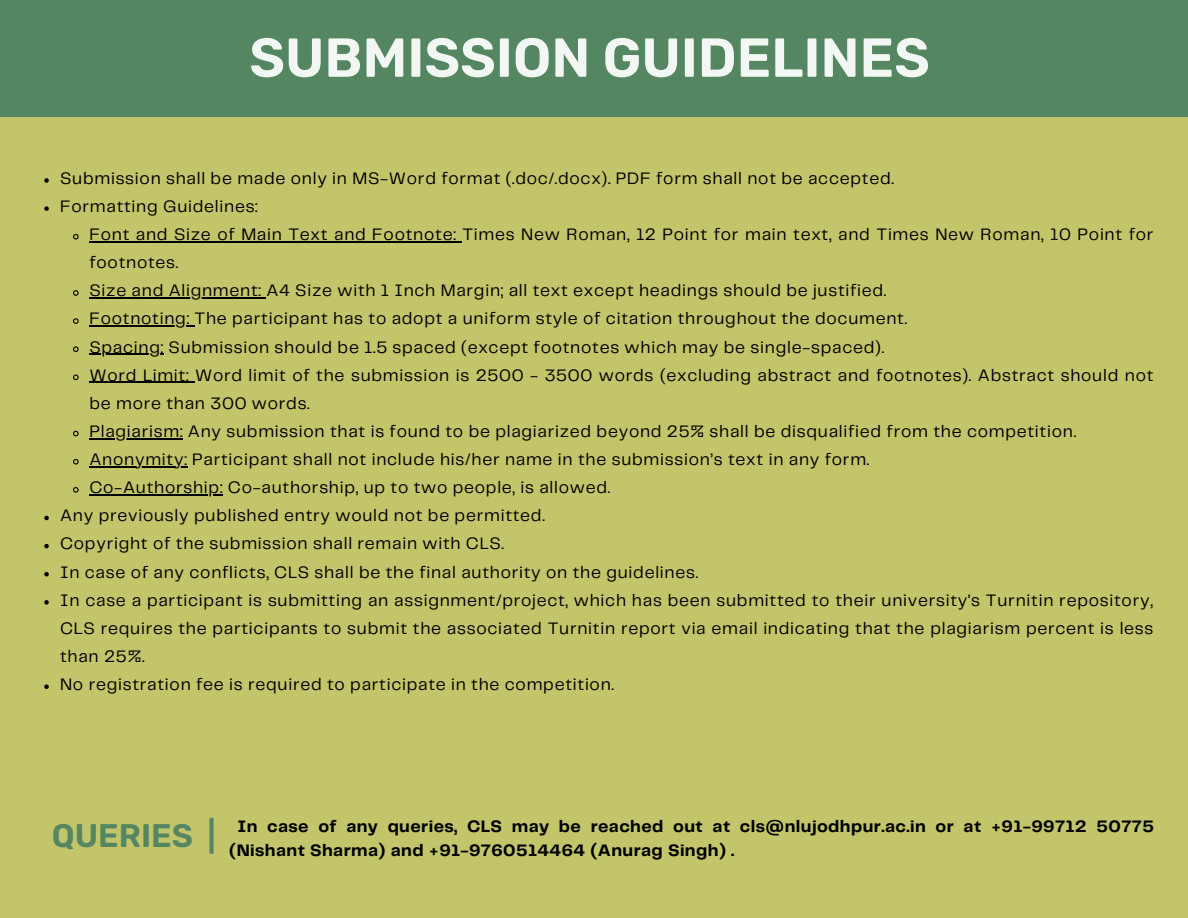
<style>
.page{position:relative;width:1188px;height:918px;background:#c3c56a}
.page>*{position:absolute;margin:0;border:0;box-sizing:border-box;transform-origin:0 0}
.t1{font:600 54.75px "Rubik";color:#f3f7f4}
.t2{font:600 32.7px "Rubik";color:#548761}
.t3{font:17.25px/28.2px "Telegraf";letter-spacing:.045em;color:#000}
.t4{font:700 17.25px/24.8px "Telegraf";letter-spacing:.025em;color:#000}
</style>
<div class="page">
<div style="left:0;top:0;width:1188px;height:117px;background:#548761"></div>
<svg style="left:44px;top:178px;width:5px;height:5px"></svg>
<svg style="left:44px;top:206px;width:5px;height:5px"></svg>
<svg style="left:73px;top:233px;width:6px;height:7px"></svg>
<hr style="left:89px;top:241px;width:373px;height:1px;background:#000">
<svg style="left:73px;top:290px;width:6px;height:6px"></svg>
<hr style="left:89px;top:297px;width:177px;height:2px;background:#000">
<svg style="left:73px;top:318px;width:6px;height:6px"></svg>
<hr style="left:89px;top:326px;width:106px;height:1px;background:#000">
<svg style="left:73px;top:346px;width:6px;height:6px"></svg>
<hr style="left:89px;top:354px;width:75px;height:1px;background:#000">
<svg style="left:73px;top:374px;width:6px;height:7px"></svg>
<hr style="left:89px;top:382px;width:106px;height:1px;background:#000">
<svg style="left:73px;top:430px;width:6px;height:7px"></svg>
<hr style="left:89px;top:438px;width:94px;height:1px;background:#000">
<svg style="left:73px;top:458px;width:6px;height:7px"></svg>
<hr style="left:89px;top:466px;width:99px;height:1px;background:#000">
<svg style="left:73px;top:487px;width:6px;height:6px"></svg>
<hr style="left:89px;top:494px;width:134px;height:1px;background:#000">
<svg style="left:44px;top:516px;width:5px;height:4px"></svg>
<svg style="left:44px;top:544px;width:5px;height:4px"></svg>
<svg style="left:44px;top:572px;width:5px;height:4px"></svg>
<svg style="left:44px;top:600px;width:5px;height:5px"></svg>
<svg style="left:44px;top:684px;width:5px;height:5px"></svg>
<h1 class="t1" style="left:249px;top:26px;width:682px">SUBMISSION GUIDELINES</h1>
<p class="t3" style="left:60px;top:165px;width:835px">Submission shall be made only in MS-Word format (.doc/.docx). PDF form shall not be accepted.<br>Formatting Guidelines:</p>
<p class="t3" style="left:89px;top:221px;width:1066px">Font and Size of Main Text and Footnote: Times New Roman, 12 Point for main text, and Times New Roman, 10 Point for</p>
<p class="t3" style="left:89px;top:249px;width:90px">footnotes.</p>
<p class="t3" style="left:89px;top:277px;width:799px">Size and Alignment: A4 Size with 1 Inch Margin; all text except headings should be justified.</p>
<p class="t3" style="left:89px;top:306px;width:819px">Footnoting: The participant has to adopt a uniform style of citation throughout the document.</p>
<p class="t3" style="left:89px;top:334px;width:796px">Spacing: Submission should be 1.5 spaced (except footnotes which may be single-spaced).</p>
<p class="t3" style="left:89px;top:362px;width:1066px">Word Limit: Word limit of the submission is 2500 - 3500 words (excluding abstract and footnotes). Abstract should not</p>
<p class="t3" style="left:89px;top:390px;width:222px">be more than 300 words.</p>
<p class="t3" style="left:89px;top:418px;width:988px">Plagiarism: Any submission that is found to be plagiarized beyond 25% shall be disqualified from the competition.</p>
<p class="t3" style="left:89px;top:446px;width:781px">Anonymity: Participant shall not include his/her name in the submission’s text in any form.</p>
<p class="t3" style="left:89px;top:474px;width:522px">Co-Authorship: Co-authorship, up to two people, is allowed.</p>
<p class="t3" style="left:60px;top:502px;width:486px">Any previously published entry would not be permitted.</p>
<p class="t3" style="left:60px;top:531px;width:445px">Copyright of the submission shall remain with CLS.</p>
<p class="t3" style="left:60px;top:559px;width:640px">In case of any conflicts, CLS shall be the final authority on the guidelines.</p>
<p class="t3" style="left:60px;top:587px;width:1094px">In case a participant is submitting an assignment/project, which has been submitted to their university's Turnitin repository,</p>
<p class="t3" style="left:60px;top:615px;width:1095px">CLS requires the participants to submit the associated Turnitin report via email indicating that the plagiarism percent is less</p>
<p class="t3" style="left:60px;top:643px;width:86px">than 25%.</p>
<p class="t3" style="left:60px;top:671px;width:555px">No registration fee is required to participate in the competition.</p>
<h2 class="t2" style="left:52px;top:817px;width:166px">QUERIES |</h2>
<p class="t4" style="left:229px;top:814px;width:926px;text-indent:8px">In case of any queries, CLS may be reached out at cls@nlujodhpur.ac.in or at +91-99712 50775 (Nishant Sharma) and +91-9760514464 (Anurag Singh) .</p>
</div>
